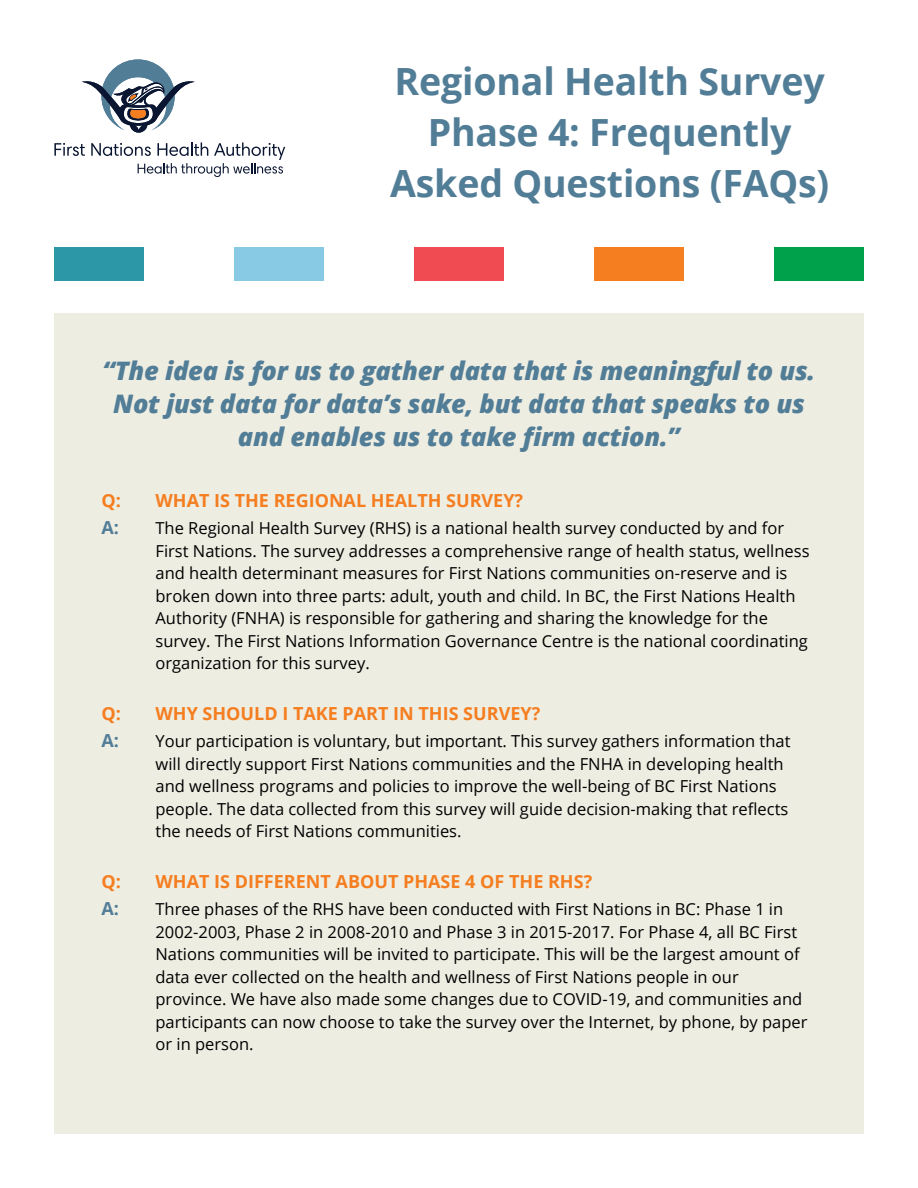
<style>
.page{position:relative;width:918px;height:1188px;background:#fff}
.page>*{position:absolute;margin:0;border:0;box-sizing:border-box;transform-origin:0 0}
.t1{font:700 37.5px/51px "Open Sans";letter-spacing:-.005em;color:#527d97;text-align:center}
.t2{font:italic 800 25.5px/33px "Open Sans";letter-spacing:-.01em;color:#527d97;text-align:center}
.t3{font:700 18px "Open Sans";color:#f57e20}
.t4{font:700 18px "Open Sans";color:#527d97}
.t5{font:16.5px/22.5px "Open Sans";color:#000}
</style>
<div class="page">
<svg style="left:54px;top:143px;width:31px;height:13px"></svg>
<svg style="left:91px;top:142px;width:194px;height:35px"></svg>
<svg style="left:82px;top:59px;width:113px;height:74px"></svg>
<div style="left:54px;top:313px;width:810px;height:821px;background:#eeede2"></div>
<div style="left:54px;top:247px;width:89px;height:34px;background:#2c97a7"></div>
<div style="left:234px;top:247px;width:90px;height:34px;background:#88c9e3"></div>
<div style="left:414px;top:247px;width:90px;height:34px;background:#f04b52"></div>
<div style="left:594px;top:247px;width:90px;height:34px;background:#f57e20"></div>
<div style="left:775px;top:247px;width:89px;height:34px;background:#00a14b"></div>
<h1 class="t1" style="left:390px;top:54px;width:441px">Regional Health Survey<br>Phase 4: Frequently<br>Asked Questions (FAQs)</h1>
<h2 class="t2" style="left:103px;top:353px;width:714px">“The idea is for us to gather data that is meaningful to us.<br>Not just data for data’s sake, but data that speaks to us and enables us to take firm action.”</h2>
<p class="t3" style="left:102px;top:488px;width:21px">Q:</p>
<p class="t3" style="left:156px;top:488px;width:369px">WHAT IS THE REGIONAL HEALTH SURVEY?</p>
<p class="t4" style="left:102px;top:515px;width:19px">A:</p>
<p class="t5" style="left:156px;top:516px;width:656px">The Regional Health Survey (RHS) is a national health survey conducted by and for First Nations. The survey addresses a comprehensive range of health status, wellness and health determinant measures for First Nations communities on-reserve and is broken down into three parts: adult, youth and child. In BC, the First Nations Health Authority (FNHA) is responsible for gathering and sharing the knowledge for the survey. The First Nations Information Governance Centre is the national coordinating organization for this survey.</p>
<p class="t3" style="left:102px;top:701px;width:21px">Q:</p>
<p class="t3" style="left:156px;top:701px;width:386px">WHY SHOULD I TAKE PART IN THIS SURVEY?</p>
<p class="t4" style="left:102px;top:728px;width:19px">A:</p>
<p class="t5" style="left:156px;top:729px;width:637px">Your participation is voluntary, but important. This survey gathers information that will directly support First Nations communities and the FNHA in developing health and wellness programs and policies to improve the well-being of BC First Nations people. The data collected from this survey will guide decision-making that reflects the needs of First Nations communities.</p>
<p class="t3" style="left:102px;top:869px;width:21px">Q:</p>
<p class="t3" style="left:156px;top:869px;width:438px">WHAT IS DIFFERENT ABOUT PHASE 4 OF THE RHS?</p>
<p class="t4" style="left:102px;top:896px;width:19px">A:</p>
<p class="t5" style="left:156px;top:897px;width:653px">Three phases of the RHS have been conducted with First Nations in BC: Phase 1 in 2002-2003, Phase 2 in 2008-2010 and Phase 3 in 2015-2017. For Phase 4, all BC First Nations communities will be invited to participate. This will be the largest amount of data ever collected on the health and wellness of First Nations people in our province. We have also made some changes due to COVID-19, and communities and participants can now choose to take the survey over the Internet, by phone, by paper or in person.</p>
</div>
